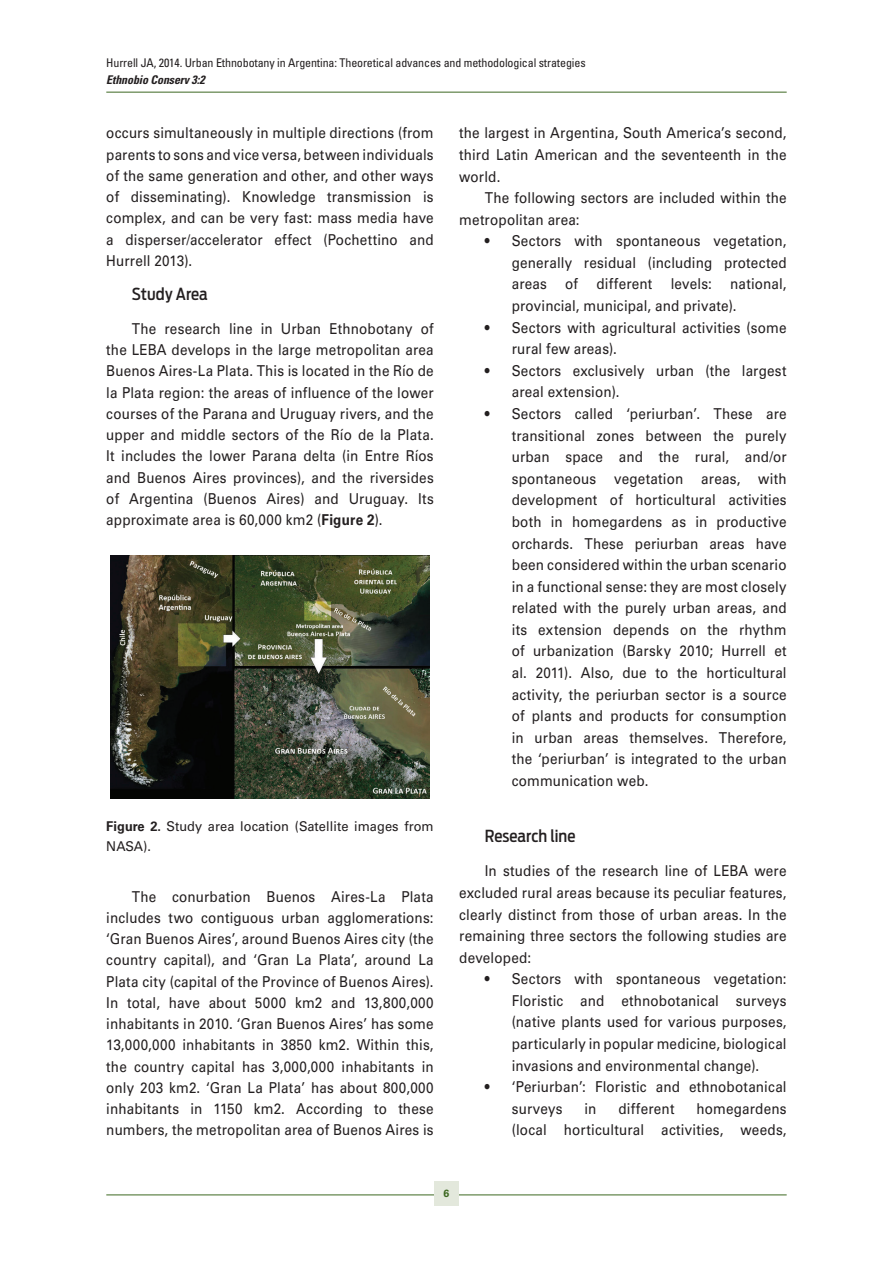
<style>
.page{position:relative;width:893px;height:1263px;background:#fff}
.page>*{position:absolute;margin:0;border:0;box-sizing:border-box;transform-origin:0 0}
.t1{font:500 16.5px "Antenna Cond";letter-spacing:.005em;color:#231f20}
.t2{font:15px/21.6px "Univers LT Std";letter-spacing:.01em;color:#231f20;text-align:justify;scale:.9 1}
.t3{font:13.5px/19.8px "Univers LT Std";letter-spacing:.005em;color:#231f20;scale:.95 1}
.t4{font:condensed 12px "Univers LT Std";letter-spacing:-.01em;color:#231f20}
.t5{font:italic 700 condensed 12px "Univers LT Std";letter-spacing:-.01em;color:#231f20}
.t6{font:700 10.5px "Univers LT Std";color:#3d6821}
.s1{font-weight:700}
</style>
<div class="page">
<hr style="left:106px;top:1194px;width:681px;height:1px;background:#3d6821">
<div style="left:434px;top:1181px;width:25px;height:24px;background:#e3e8dc"></div>
<hr style="left:106px;top:92px;width:681px;height:1px;background:#3d6821">
<img style="left:111px;top:555px;width:318px;height:244px">
<p class="t4" style="left:106px;top:55px;width:481px">Hurrell JA, 2014. Urban Ethnobotany in Argentina: Theoretical advances and methodological strategies</p>
<p class="t5" style="left:106px;top:72px;width:100px">Ethnobio Conserv 3:2</p>
<p class="t2" style="left:106px;top:123px;width:365px">occurs simultaneously in multiple directions (from parents to sons and vice versa, between individuals of the same generation and other, and other ways of disseminating). Knowledge transmission is complex, and can be very fast: mass media have a disperser/accelerator effect (Pochettino and Hurrell 2013).</p>
<p class="t1" style="left:132px;top:284px;width:77px">Study Area</p>
<p class="t2" style="left:106px;top:318px;width:365px;text-indent:26px">The research line in Urban Ethnobotany of the LEBA develops in the large metropolitan area Buenos Aires-La Plata. This is located in the Río de la Plata region: the areas of influence of the lower courses of the Parana and Uruguay rivers, and the upper and middle sectors of the Río de la Plata.<br>It includes the lower Parana delta (in Entre Ríos and Buenos Aires provinces), and the riversides of Argentina (Buenos Aires) and Uruguay. Its approximate area is 60,000 km2 (<span class="s1">Figure 2</span>).</p>
<p class="t3" style="left:106px;top:816px;width:346px"><span class="s1">Figure 2.</span> Study area location (Satellite images from<br>NASA).</p>
<p class="t2" style="left:106px;top:886px;width:365px;text-indent:26px">The conurbation Buenos Aires-La Plata includes two contiguous urban agglomerations: ‘Gran Buenos Aires’, around Buenos Aires city (the country capital), and ‘Gran La Plata’, around La Plata city (capital of the Province of Buenos Aires).<br>In total, have about 5000 km2 and 13,800,000 inhabitants in 2010. ‘Gran Buenos Aires’ has some 13,000,000 inhabitants in 3850 km2. Within this, the country capital has 3,000,000 inhabitants in only 203 km2. ‘Gran La Plata’ has about 800,000 inhabitants in 1150 km2. According to these numbers, the metropolitan area of Buenos Aires is</p>
<p class="t2" style="left:459px;top:122px;width:365px">the largest in Argentina, South America’s second, third Latin American and the seventeenth in the world.</p>
<p class="t2" style="left:459px;top:187px;width:365px;text-indent:26px">The following sectors are included within the metropolitan area:</p>
<p class="t2" style="left:512px;top:230px;width:307px;text-indent:-27px">• Sectors with spontaneous vegetation, generally residual (including protected areas of different levels: national, provincial, municipal, and private).</p>
<p class="t2" style="left:512px;top:317px;width:307px;text-indent:-27px">• Sectors with agricultural activities (some rural few areas).</p>
<p class="t2" style="left:512px;top:360px;width:307px;text-indent:-27px">• Sectors exclusively urban (the largest areal extension).</p>
<p class="t2" style="left:512px;top:403px;width:307px;text-indent:-27px">• Sectors called ‘periurban’. These are transitional zones between the purely urban space and the rural, and/or spontaneous vegetation areas, with development of horticultural activities both in homegardens as in productive orchards. These periurban areas have been considered within the urban scenario in a functional sense: they are most closely related with the purely urban areas, and its extension depends on the rhythm of urbanization (Barsky 2010; Hurrell et al. 2011). Also, due to the horticultural activity, the periurban sector is a source of plants and products for consumption in urban areas themselves. Therefore, the ‘periurban’ is integrated to the urban communication web.</p>
<p class="t1" style="left:485px;top:826px;width:92px">Research line</p>
<p class="t2" style="left:459px;top:860px;width:365px;text-indent:26px">In studies of the research line of LEBA were excluded rural areas because its peculiar features, clearly distinct from those of urban areas. In the remaining three sectors the following studies are developed:</p>
<p class="t2" style="left:512px;top:968px;width:307px;text-indent:-27px">• Sectors with spontaneous vegetation:<br>Floristic and ethnobotanical surveys (native plants used for various purposes, particularly in popular medicine, biological invasions and environmental change).</p>
<p class="t2" style="left:512px;top:1076px;width:307px;text-indent:-27px">• ‘Periurban’: Floristic and ethnobotanical surveys</p>
<p class="t2" style="left:584px;top:1098px;width:15px">in</p>
<p class="t2" style="left:618px;top:1098px;width:64px">different</p>
<p class="t2" style="left:512px;top:1098px;width:307px;text-align:right">homegardens<br>(local horticultural activities, weeds,</p>
<p class="t6" style="left:444px;top:1187px;width:7px">6</p>
</div>
